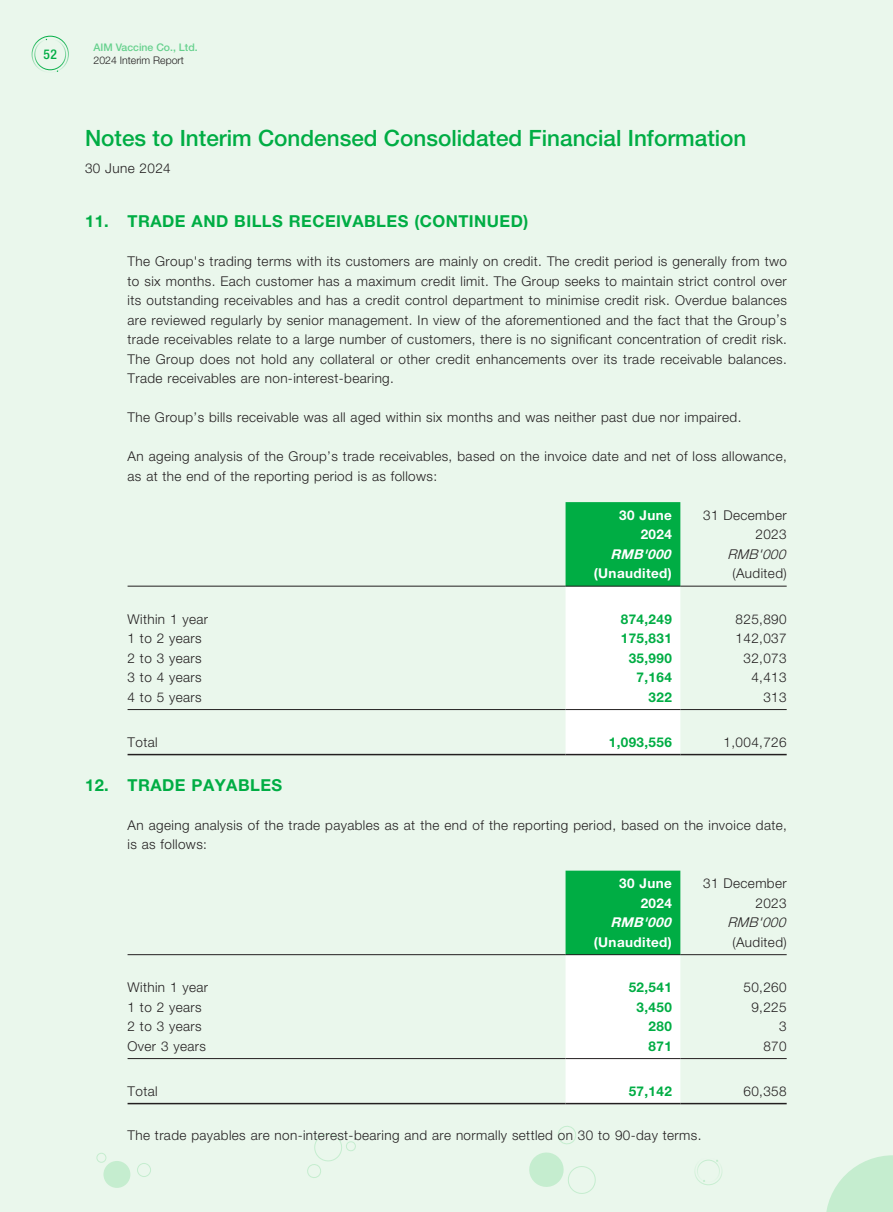
<style>
.page{position:relative;width:893px;height:1212px;background:#eaf7ec}
.page>*{position:absolute;margin:0;border:0;box-sizing:border-box;transform-origin:0 0}
.t1{font:500 22.5px "Helvetica Neue LT Std";color:#00ad44}
.t2{font:700 16.5px "Helvetica Neue LT Std";letter-spacing:.03em;color:#00ad44}
.t3{font:300 13.5px/19.5px "Helvetica Neue LT Std";letter-spacing:.03em;color:#231f20}
.t4{font:700 13.5px "Helvetica Neue LT Std";letter-spacing:.03em;color:#00ad44}
.t5{font:700 13.5px/19.5px "Helvetica Neue LT Std";letter-spacing:.03em;color:#fff;text-align:right}
.t6{font:italic 700 13.5px "Helvetica Neue LT Std";color:#fff}
.t7{font:italic 300 13.5px "Helvetica Neue LT Std";color:#231f20}
.t8{font:500 condensed 13.5px "Helvetica Neue LT Std";color:#00ad44}
.t9{font:500 10.5px "Helvetica Neue LT Std";color:#67d18e}
.t10{font:300 10.5px "Helvetica Neue LT Std";color:#231f20}
</style>
<div class="page">
<div style="left:35px;top:39px;width:31px;height:31px;border:1px solid #00ad44;border-radius:50%"></div>
<div style="left:32px;top:36px;width:37px;height:37px;border:1px solid #00ad44;border-radius:50%"></div>
<div style="left:103px;top:1161px;width:27px;height:27px;background:#c5edcf;border-radius:50%"></div>
<div style="left:137px;top:1163px;width:14px;height:14px;border:1px solid #c5edcf;border-radius:50%"></div>
<div style="left:97px;top:1153px;width:9px;height:9px;border:1px solid #c5edcf;border-radius:50%"></div>
<div style="left:694px;top:1157px;width:28px;height:28px;border:1px solid #c5edcf;border-radius:50%"></div>
<div style="left:697px;top:1160px;width:23px;height:22px;border:1px solid #c5edcf;border-radius:50%"></div>
<svg style="left:826px;top:1155px;width:67px;height:57px"></svg>
<svg style="left:529px;top:1126px;width:67px;height:68px"></svg>
<svg style="left:307px;top:1133px;width:49px;height:45px"></svg>
<svg style="left:566px;top:502px;width:114px;height:252px;background:#a9e3c0"></svg>
<hr style="left:128px;top:586px;width:438px;height:1px;background:#231f20">
<hr style="left:566px;top:586px;width:114px;height:1px;background:#231f20">
<hr style="left:680px;top:586px;width:107px;height:1px;background:#231f20">
<hr style="left:128px;top:709px;width:438px;height:1px;background:#231f20">
<hr style="left:566px;top:709px;width:114px;height:1px;background:#231f20">
<hr style="left:680px;top:709px;width:107px;height:1px;background:#231f20">
<hr style="left:128px;top:754px;width:438px;height:1px;background:#231f20">
<hr style="left:566px;top:754px;width:114px;height:1px;background:#231f20">
<hr style="left:680px;top:754px;width:107px;height:1px;background:#231f20">
<svg style="left:566px;top:871px;width:114px;height:232px;background:#a2e1bb"></svg>
<hr style="left:128px;top:954px;width:438px;height:1px;background:#231f20">
<hr style="left:566px;top:954px;width:114px;height:1px;background:#231f20">
<hr style="left:680px;top:954px;width:107px;height:1px;background:#231f20">
<hr style="left:128px;top:1058px;width:438px;height:1px;background:#231f20">
<hr style="left:566px;top:1058px;width:114px;height:1px;background:#231f20">
<hr style="left:680px;top:1058px;width:107px;height:1px;background:#231f20">
<hr style="left:128px;top:1103px;width:438px;height:1px;background:#231f20">
<hr style="left:566px;top:1103px;width:114px;height:1px;background:#231f20">
<hr style="left:680px;top:1103px;width:107px;height:1px;background:#231f20">
<p class="t8" style="left:44px;top:46px;width:15px">52</p>
<p class="t9" style="left:94px;top:41px;width:106px">AIM Vaccine Co., Ltd.</p>
<p class="t10" style="left:94px;top:54px;width:92px">2024 Interim Report</p>
<h1 class="t1" style="left:85px;top:125px;width:663px">Notes to Interim Condensed Consolidated Financial Information</h1>
<p class="t3" style="left:85px;top:158px;width:87px">30 June 2024</p>
<p class="t2" style="left:85px;top:211px;width:445px">11. TRADE AND BILLS RECEIVABLES (CONTINUED)</p>
<p class="t3" style="left:128px;top:252px;width:661px;text-align:justify">The Group's trading terms with its customers are mainly on credit. The credit period is generally from two to six months. Each customer has a maximum credit limit. The Group seeks to maintain strict control over its outstanding receivables and has a credit control department to minimise credit risk. Overdue balances are reviewed regularly by senior management. In view of the aforementioned and the fact that the Group’s trade receivables relate to a large number of customers, there is no significant concentration of credit risk.<br>The Group does not hold any collateral or other credit enhancements over its trade receivable balances.<br>Trade receivables are non-interest-bearing.</p>
<p class="t3" style="left:128px;top:407px;width:615px">The Group’s bills receivable was all aged within six months and was neither past due nor impaired.</p>
<p class="t3" style="left:128px;top:446px;width:661px">An ageing analysis of the Group’s trade receivables, based on the invoice date and net of loss allowance, as at the end of the reporting period is as follows:</p>
<p class="t5" style="left:619px;top:505px;width:54px">30 June<br>2024</p>
<p class="t3" style="left:703px;top:505px;width:85px;text-align:right">31 December<br>2023</p>
<p class="t6" style="left:610px;top:546px;width:66px">RMB'000</p>
<p class="t7" style="left:727px;top:546px;width:64px">RMB'000</p>
<p class="t5" style="left:594px;top:563px;width:80px">(Unaudited)</p>
<p class="t3" style="left:732px;top:564px;width:56px">(Audited)</p>
<p class="t3" style="left:128px;top:609px;width:82px">Within 1 year</p>
<p class="t4" style="left:621px;top:611px;width:53px">874,249</p>
<p class="t3" style="left:736px;top:609px;width:53px">825,890</p>
<p class="t3" style="left:128px;top:628px;width:76px">1 to 2 years</p>
<p class="t4" style="left:621px;top:630px;width:53px">175,831</p>
<p class="t3" style="left:736px;top:628px;width:53px">142,037</p>
<p class="t3" style="left:128px;top:648px;width:76px">2 to 3 years</p>
<p class="t4" style="left:629px;top:650px;width:45px">35,990</p>
<p class="t3" style="left:743px;top:648px;width:45px">32,073</p>
<p class="t3" style="left:128px;top:667px;width:76px">3 to 4 years</p>
<p class="t4" style="left:637px;top:669px;width:37px">7,164</p>
<p class="t3" style="left:751px;top:667px;width:37px">4,413</p>
<p class="t3" style="left:128px;top:687px;width:76px">4 to 5 years</p>
<p class="t4" style="left:649px;top:689px;width:25px">322</p>
<p class="t3" style="left:763px;top:687px;width:25px">313</p>
<p class="t3" style="left:128px;top:732px;width:32px">Total</p>
<p class="t4" style="left:609px;top:734px;width:65px">1,093,556</p>
<p class="t3" style="left:724px;top:732px;width:65px">1,004,726</p>
<p class="t2" style="left:85px;top:775px;width:199px">12. TRADE PAYABLES</p>
<p class="t3" style="left:128px;top:815px;width:661px">An ageing analysis of the trade payables as at the end of the reporting period, based on the invoice date, is as follows:</p>
<p class="t5" style="left:619px;top:873px;width:54px">30 June<br>2024</p>
<p class="t3" style="left:703px;top:873px;width:85px;text-align:right">31 December<br>2023</p>
<p class="t6" style="left:610px;top:914px;width:66px">RMB'000</p>
<p class="t7" style="left:727px;top:914px;width:64px">RMB'000</p>
<p class="t5" style="left:594px;top:932px;width:80px">(Unaudited)</p>
<p class="t3" style="left:732px;top:932px;width:56px">(Audited)</p>
<p class="t3" style="left:128px;top:977px;width:82px">Within 1 year</p>
<p class="t4" style="left:629px;top:979px;width:45px">52,541</p>
<p class="t3" style="left:743px;top:977px;width:45px">50,260</p>
<p class="t3" style="left:128px;top:997px;width:76px">1 to 2 years</p>
<p class="t4" style="left:637px;top:999px;width:37px">3,450</p>
<p class="t3" style="left:751px;top:997px;width:37px">9,225</p>
<p class="t3" style="left:128px;top:1016px;width:76px">2 to 3 years</p>
<p class="t4" style="left:649px;top:1018px;width:25px">280</p>
<p class="t3" style="left:779px;top:1016px;width:9px">3</p>
<p class="t3" style="left:128px;top:1036px;width:80px">Over 3 years</p>
<p class="t4" style="left:649px;top:1038px;width:25px">871</p>
<p class="t3" style="left:763px;top:1036px;width:25px">870</p>
<p class="t3" style="left:128px;top:1081px;width:32px">Total</p>
<p class="t4" style="left:629px;top:1083px;width:45px">57,142</p>
<p class="t3" style="left:743px;top:1081px;width:45px">60,358</p>
<p class="t3" style="left:128px;top:1125px;width:575px">The trade payables are non-interest-bearing and are normally settled on 30 to 90-day terms.</p>
</div>
